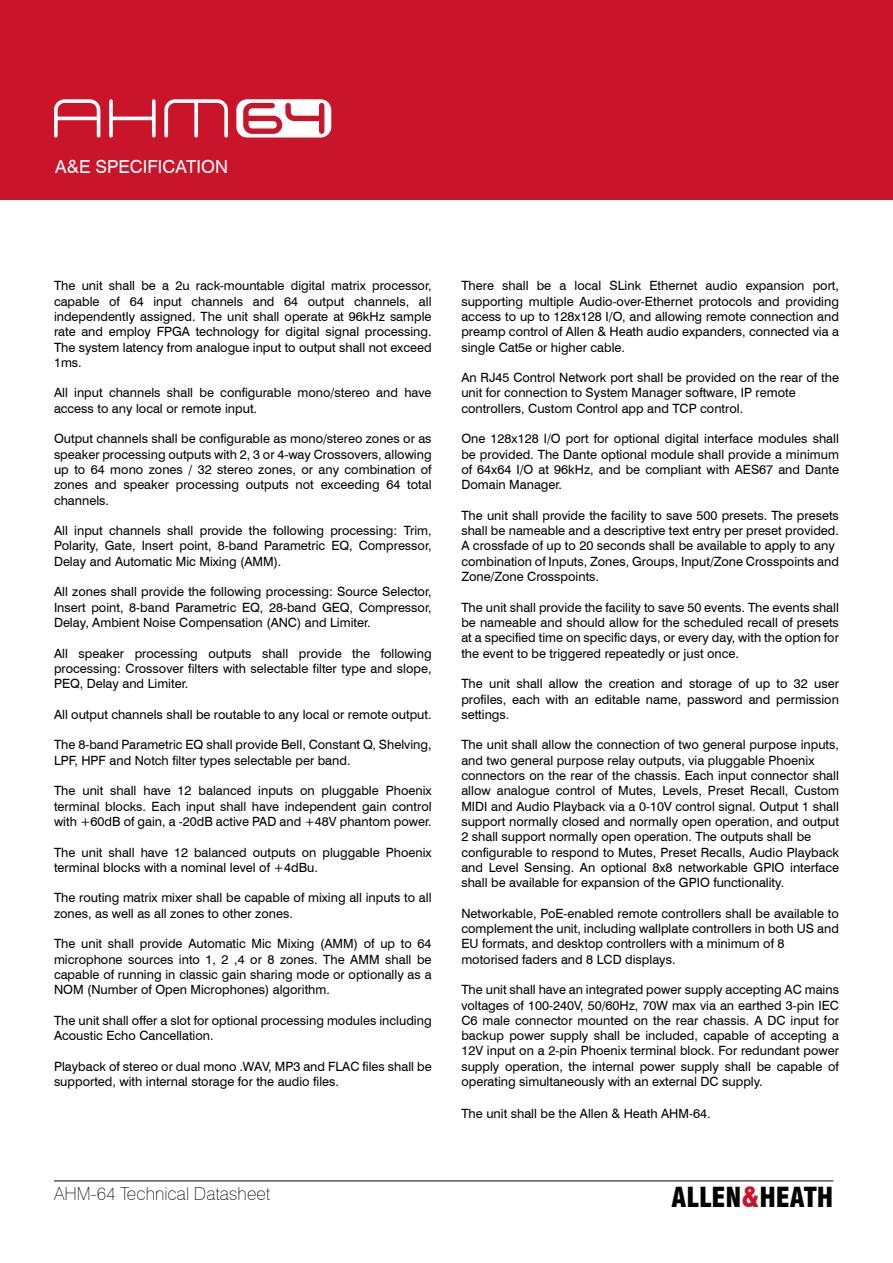
<style>
.page{position:relative;width:893px;height:1263px;background:#fff}
.page>*{position:absolute;margin:0;border:0;box-sizing:border-box;transform-origin:0 0}
.t1{font:900 condensed 27px "Swiss 721 BT";color:#000}
.t2{font:100 18px "Swiss 721 BT";color:#000}
.t3{font:18px "Swiss 721 BT";color:#fff}
.t4{font:12.75px/15.3px "Swiss 721 BT";color:#000;text-align:justify}
.s1{color:#ca1429}
</style>
<div class="page">
<div style="left:0;top:0;width:893px;height:200px;background:#ca1429"></div>
<svg style="left:54px;top:99px;width:46px;height:38px"></svg>
<svg style="left:109px;top:99px;width:47px;height:38px"></svg>
<svg style="left:164px;top:99px;width:64px;height:38px"></svg>
<svg style="left:236px;top:99px;width:95px;height:38px"></svg>
<hr style="left:54px;top:1180px;width:779px;height:1px;background:#575756">
<p class="t3" style="left:55px;top:155px;width:174px">A&amp;E SPECIFICATION</p>
<p class="t4" style="left:54px;top:278px;width:379px">The unit shall be a 2u rack-mountable digital matrix processor, capable of 64 input channels and 64 output channels, all independently assigned. The unit shall operate at 96kHz sample rate and employ FPGA technology for digital signal processing.<br>The system latency from analogue input to output shall not exceed 1ms.</p>
<p class="t4" style="left:54px;top:385px;width:379px">All input channels shall be configurable mono/stereo and have access to any local or remote input.</p>
<p class="t4" style="left:54px;top:431px;width:379px">Output channels shall be configurable as mono/stereo zones or as speaker processing outputs with 2, 3 or 4-way Crossovers, allowing up to 64 mono zones / 32 stereo zones, or any combination of zones and speaker processing outputs not exceeding 64 total channels.</p>
<p class="t4" style="left:54px;top:523px;width:379px">All input channels shall provide the following processing: Trim, Polarity, Gate, Insert point, 8-band Parametric EQ, Compressor, Delay and Automatic Mic Mixing (AMM).</p>
<p class="t4" style="left:54px;top:584px;width:379px">All zones shall provide the following processing: Source Selector, Insert point, 8-band Parametric EQ, 28-band GEQ, Compressor, Delay, Ambient Noise Compensation (ANC) and Limiter.</p>
<p class="t4" style="left:54px;top:645px;width:379px">All speaker processing outputs shall provide the following processing: Crossover filters with selectable filter type and slope, PEQ, Delay and Limiter.</p>
<p class="t4" style="left:54px;top:706px;width:379px">All output channels shall be routable to any local or remote output.</p>
<p class="t4" style="left:54px;top:737px;width:379px">The 8-band Parametric EQ shall provide Bell, Constant Q, Shelving,<br>LPF, HPF and Notch filter types selectable per band.</p>
<p class="t4" style="left:54px;top:783px;width:379px">The unit shall have 12 balanced inputs on pluggable Phoenix terminal blocks. Each input shall have independent gain control with +60dB of gain, a -20dB active PAD and +48V phantom power.</p>
<p class="t4" style="left:54px;top:844px;width:379px">The unit shall have 12 balanced outputs on pluggable Phoenix terminal blocks with a nominal level of +4dBu.</p>
<p class="t4" style="left:54px;top:890px;width:379px">The routing matrix mixer shall be capable of mixing all inputs to all zones, as well as all zones to other zones.</p>
<p class="t4" style="left:54px;top:936px;width:379px">The unit shall provide Automatic Mic Mixing (AMM) of up to 64 microphone sources into 1, 2 ,4 or 8 zones. The AMM shall be capable of running in classic gain sharing mode or optionally as a NOM (Number of Open Microphones) algorithm.</p>
<p class="t4" style="left:54px;top:1012px;width:379px">The unit shall offer a slot for optional processing modules including<br>Acoustic Echo Cancellation.</p>
<p class="t4" style="left:54px;top:1058px;width:379px">Playback of stereo or dual mono .WAV, MP3 and FLAC files shall be supported, with internal storage for the audio files.</p>
<p class="t4" style="left:461px;top:278px;width:379px">There shall be a local SLink Ethernet audio expansion port, supporting multiple Audio-over-Ethernet protocols and providing access to up to 128x128 I/O, and allowing remote connection and preamp control of Allen &amp; Heath audio expanders, connected via a single Cat5e or higher cable.</p>
<p class="t4" style="left:461px;top:370px;width:379px">An RJ45 Control Network port shall be provided on the rear of the unit for connection to System Manager software, IP remote</p>
<p class="t4" style="left:461px;top:400px;width:283px">controllers, Custom Control app and TCP control.</p>
<p class="t4" style="left:461px;top:431px;width:379px">One 128x128 I/O port for optional digital interface modules shall be provided. The Dante optional module shall provide a minimum of 64x64 I/O at 96kHz, and be compliant with AES67 and Dante Domain Manager.</p>
<p class="t4" style="left:461px;top:508px;width:379px">The unit shall provide the facility to save 500 presets. The presets shall be nameable and a descriptive text entry per preset provided.</p>
<p class="t4" style="left:461px;top:538px;width:375px">A crossfade of up to 20 seconds shall be available to apply to any</p>
<p class="t4" style="left:461px;top:553px;width:379px">combination of Inputs, Zones, Groups, Input/Zone Crosspoints and<br>Zone/Zone Crosspoints.</p>
<p class="t4" style="left:461px;top:599px;width:379px">The unit shall provide the facility to save 50 events. The events shall be nameable and should allow for the scheduled recall of presets at a specified time on specific days, or every day, with the option for the event to be triggered repeatedly or just once.</p>
<p class="t4" style="left:461px;top:676px;width:379px">The unit shall allow the creation and storage of up to 32 user profiles, each with an editable name, password and permission settings.</p>
<p class="t4" style="left:461px;top:737px;width:379px">The unit shall allow the connection of two general purpose inputs, and two general purpose relay outputs, via pluggable Phoenix</p>
<p class="t4" style="left:461px;top:768px;width:379px">connectors on the rear of the chassis. Each input connector shall allow analogue control of Mutes, Levels, Preset Recall, Custom MIDI and Audio Playback via a 0-10V control signal. Output 1 shall support normally closed and normally open operation, and output 2 shall support normally open operation. The outputs shall be</p>
<p class="t4" style="left:461px;top:844px;width:379px">configurable to respond to Mutes, Preset Recalls, Audio Playback and Level Sensing. An optional 8x8 networkable GPIO interface shall be available for expansion of the GPIO functionality.</p>
<p class="t4" style="left:461px;top:905px;width:379px">Networkable, PoE-enabled remote controllers shall be available to complement the unit, including wallplate controllers in both US and EU formats, and desktop controllers with a minimum of 8</p>
<p class="t4" style="left:461px;top:951px;width:216px">motorised faders and 8 LCD displays.</p>
<p class="t4" style="left:461px;top:982px;width:379px">The unit shall have an integrated power supply accepting AC mains voltages of 100-240V, 50/60Hz, 70W max via an earthed 3-pin IEC C6 male connector mounted on the rear chassis. A DC input for backup power supply shall be included, capable of accepting a 12V input on a 2-pin Phoenix terminal block. For redundant power supply operation, the internal power supply shall be capable of operating simultaneously with an external DC supply.</p>
<p class="t4" style="left:461px;top:1105px;width:251px">The unit shall be the Allen &amp; Heath AHM-64.</p>
<p class="t2" style="left:54px;top:1183px;width:218px">AHM-64 Technical Datasheet</p>
<p class="t1" style="left:672px;top:1181px;width:163px">ALLEN<span class="s1">&amp;</span>HEATH</p>
</div>
